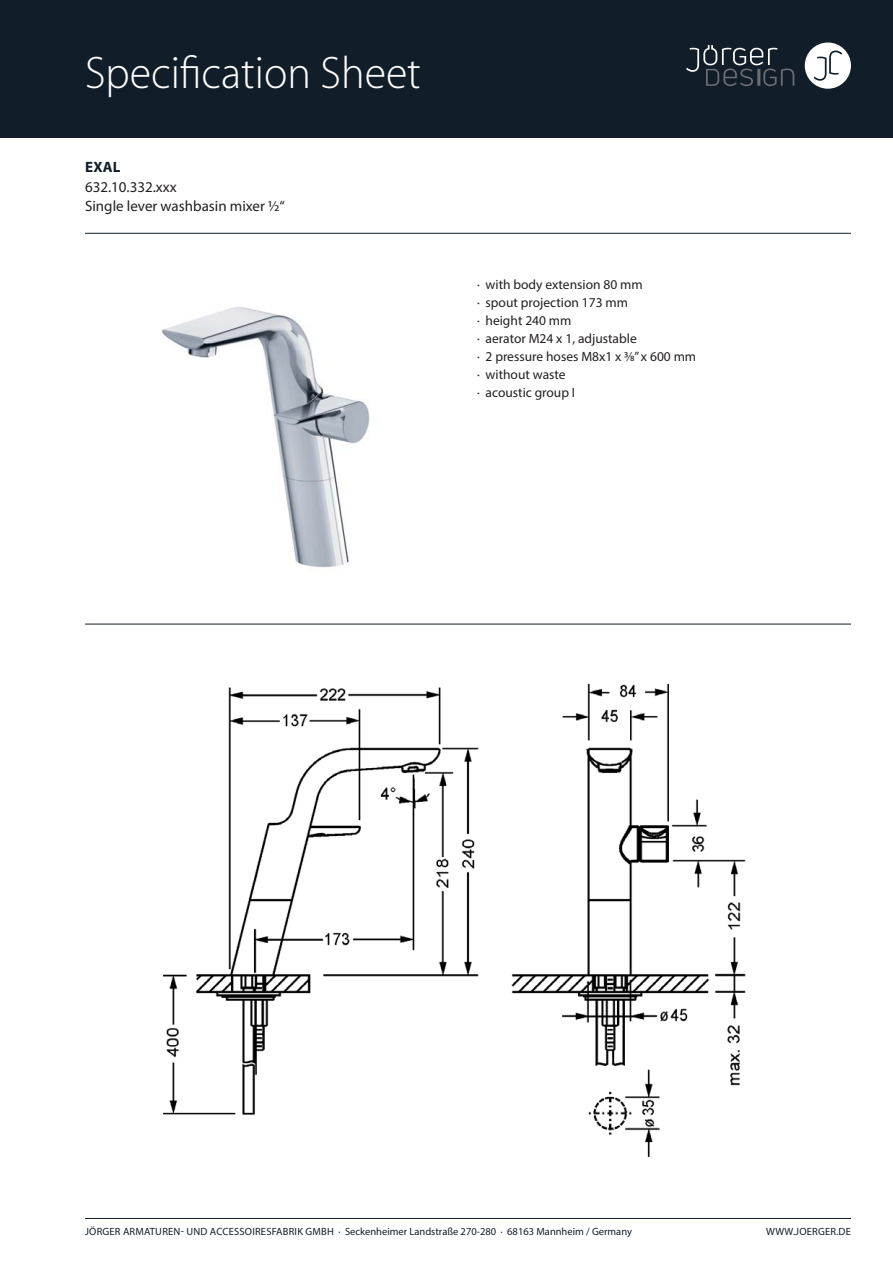
<style>
.page{position:relative;width:893px;height:1263px;background:#fff}
.page>*{position:absolute;margin:0;border:0;box-sizing:border-box;transform-origin:0 0}
.t1{font:100 45px "Myriad Set Pro";color:#fff}
.t2{font:15px "Myriad Pro";color:#231f20}
.t3{font:700 15px "Myriad Pro";color:#111e29}
.t4{font:13.5px/18px "Myriad Pro";color:#231f20}
.t5{font:10.5px "Myriad Pro";letter-spacing:.005em;color:#111e29}
</style>
<div class="page">
<div style="left:0;top:0;width:893px;height:138px;background:#111e29"></div>
<div style="left:805px;top:43px;width:46px;height:46px;background:#fff;border-radius:50%"></div>
<svg style="left:814px;top:51px;width:28px;height:30px"></svg>
<svg style="left:686px;top:45px;width:108px;height:41px"></svg>
<hr style="left:85px;top:1218px;width:766px;height:1px;background:#111e29">
<hr style="left:85px;top:233px;width:766px;height:1px;background:#111e29">
<hr style="left:85px;top:624px;width:766px;height:1px;background:#111e29">
<img style="left:162px;top:307px;width:208px;height:261px">
<img style="left:163px;top:683px;width:583px;height:475px">
<h1 class="t1" style="left:85px;top:50px;width:337px">Specification Sheet</h1>
<p class="t3" style="left:85px;top:161px;width:37px">EXAL</p>
<p class="t2" style="left:85px;top:200px;width:201px">Single lever washbasin mixer ½“</p>
<p class="t2" style="left:85px;top:181px;width:93px">632.10.332.xxx</p>
<p class="t4" style="left:477px;top:277px;width:221px">· with body extension 80 mm<br>· spout projection 173 mm<br>· height 240 mm<br>· aerator M24 x 1, adjustable<br>· 2 pressure hoses M8x1 x 3⁄8” x 600 mm · without waste<br>· acoustic group I</p>
<p class="t5" style="left:85px;top:1228px;width:548px">JÖRGER ARMATUREN- UND ACCESSOIRESFABRIK GMBH · Seckenheimer Landstraße 270-280 · 68163 Mannheim / Germany</p>
<p class="t5" style="left:766px;top:1228px;width:86px">WWW.JOERGER.DE</p>
</div>
